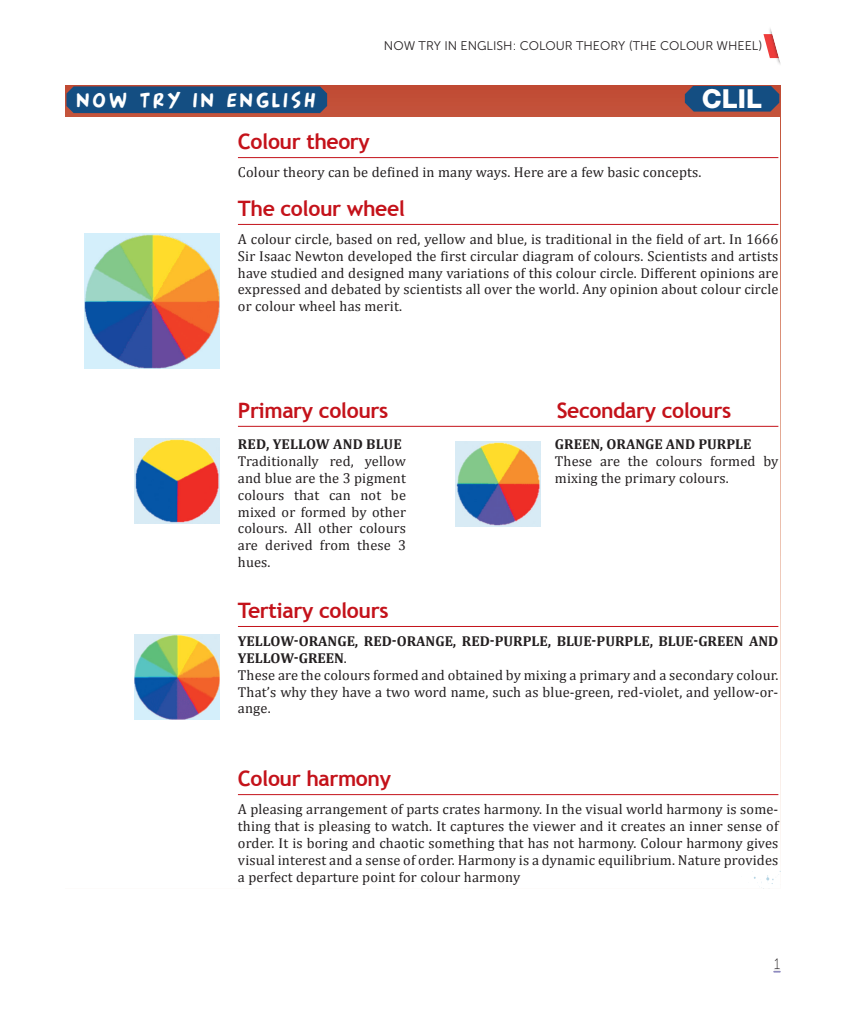
<style>
.page{position:relative;width:844px;height:1014px;background:#fff}
.page>*{position:absolute;margin:0;border:0;box-sizing:border-box;transform-origin:0 0}
.t1{font:800 26.25px "Helvetica Neue";color:#fff}
.t2{font:700 21.25px "Trebuchet MS";letter-spacing:-.02em;color:#c4121a}
.t3{font:20px "Arnold 21";letter-spacing:.15em;color:#fff}
.t4{font:15px "Museo Sans 100";color:#231f20;scale:.9 1}
.t5{font:14.38px/16.9px "Cambria";letter-spacing:.01em;color:#231f20;text-align:justify}
.t6{font:700 14.38px "Cambria";color:#231f20}
.t7{font:12.5px "Museo Sans 300";color:#231f20}
.s1{font-weight:700}
</style>
<div class="page">
<svg style="left:773px;top:969px;width:7px;height:3px"></svg>
<svg style="left:763px;top:28px;width:18px;height:36px"></svg>
<div style="left:66px;top:86px;width:714px;height:802px;background:#c35038"></div>
<div style="left:66px;top:86px;width:261px;height:27px;background:#144e82"></div>
<div style="left:66px;top:117px;width:714px;height:771px;background:#fff"></div>
<svg style="left:684px;top:86px;width:95px;height:26px;background:#224e7b"></svg>
<img style="left:752px;top:871px;width:28px;height:17px">
<hr style="left:238px;top:157px;width:540px;height:1px;background:#c4121a">
<hr style="left:238px;top:224px;width:540px;height:1px;background:#c4121a">
<hr style="left:238px;top:426px;width:540px;height:1px;background:#c4121a">
<img style="left:85px;top:233px;width:135px;height:135px">
<img style="left:135px;top:438px;width:85px;height:85px">
<img style="left:455px;top:441px;width:85px;height:85px">
<hr style="left:238px;top:626px;width:540px;height:1px;background:#c4121a">
<hr style="left:238px;top:794px;width:540px;height:1px;background:#c4121a">
<img style="left:135px;top:634px;width:85px;height:85px">
<p class="t7" style="left:384px;top:39px;width:380px">NOW TRY IN ENGLISH: COLOUR THEORY (THE COLOUR WHEEL)</p>
<h3 class="t3" style="left:77px;top:87px;width:240px">NOW TRY IN ENGLISH</h3>
<h1 class="t1" style="left:701px;top:83px;width:62px">CLIL</h1>
<h2 class="t2" style="left:238px;top:128px;width:133px">Colour theory</h2>
<p class="t5" style="left:238px;top:164px;width:465px">Colour theory can be defined in many ways. Here are a few basic concepts.</p>
<h2 class="t2" style="left:238px;top:195px;width:169px">The colour wheel</h2>
<p class="t5" style="left:238px;top:230px;width:542px">A colour circle, based on red, yellow and blue, is traditional in the field of art. In 1666<br>Sir Isaac Newton developed the first circular diagram of colours. Scientists and artists have studied and designed many variations of this colour circle. Different opinions are expressed and debated by scientists all over the world. Any opinion about colour circle or colour wheel has merit.</p>
<h2 class="t2" style="left:238px;top:397px;width:152px">Primary colours</h2>
<h2 class="t2" style="left:556px;top:397px;width:176px">Secondary colours</h2>
<p class="t6" style="left:238px;top:435px;width:165px">RED, YELLOW AND BLUE</p>
<p class="t5" style="left:238px;top:452px;width:169px">Traditionally red, yellow and blue are the 3 pigment colours that can not be mixed or formed by other colours. All other colours are derived from these 3 hues.</p>
<p class="t6" style="left:555px;top:435px;width:198px">GREEN, ORANGE AND PURPLE</p>
<p class="t5" style="left:555px;top:452px;width:225px">These are the colours formed by mixing the primary colours.</p>
<h2 class="t2" style="left:238px;top:597px;width:152px">Tertiary colours</h2>
<p class="t5" style="left:238px;top:632px;width:542px;text-align:left"><span class="s1">YELLOW-ORANGE, RED-ORANGE, RED-PURPLE, BLUE-PURPLE, BLUE-GREEN AND YELLOW-GREEN</span>.<br>These are the colours formed and obtained by mixing a primary and a secondary colour.<br>That’s why they have a two word name, such as blue-green, red-violet, and yellow-or&shy;ange.</p>
<h2 class="t2" style="left:238px;top:765px;width:155px">Colour harmony</h2>
<p class="t5" style="left:238px;top:800px;width:542px">A pleasing arrangement of parts crates harmony. In the visual world harmony is some&shy;thing that is pleasing to watch. It captures the viewer and it creates an inner sense of order. It is boring and chaotic something that has not harmony. Colour harmony gives visual interest and a sense of order. Harmony is a dynamic equilibrium. Nature provides a perfect departure point for colour harmony</p>
<p class="t4" style="left:774px;top:955px;width:8px">1</p>
</div>
